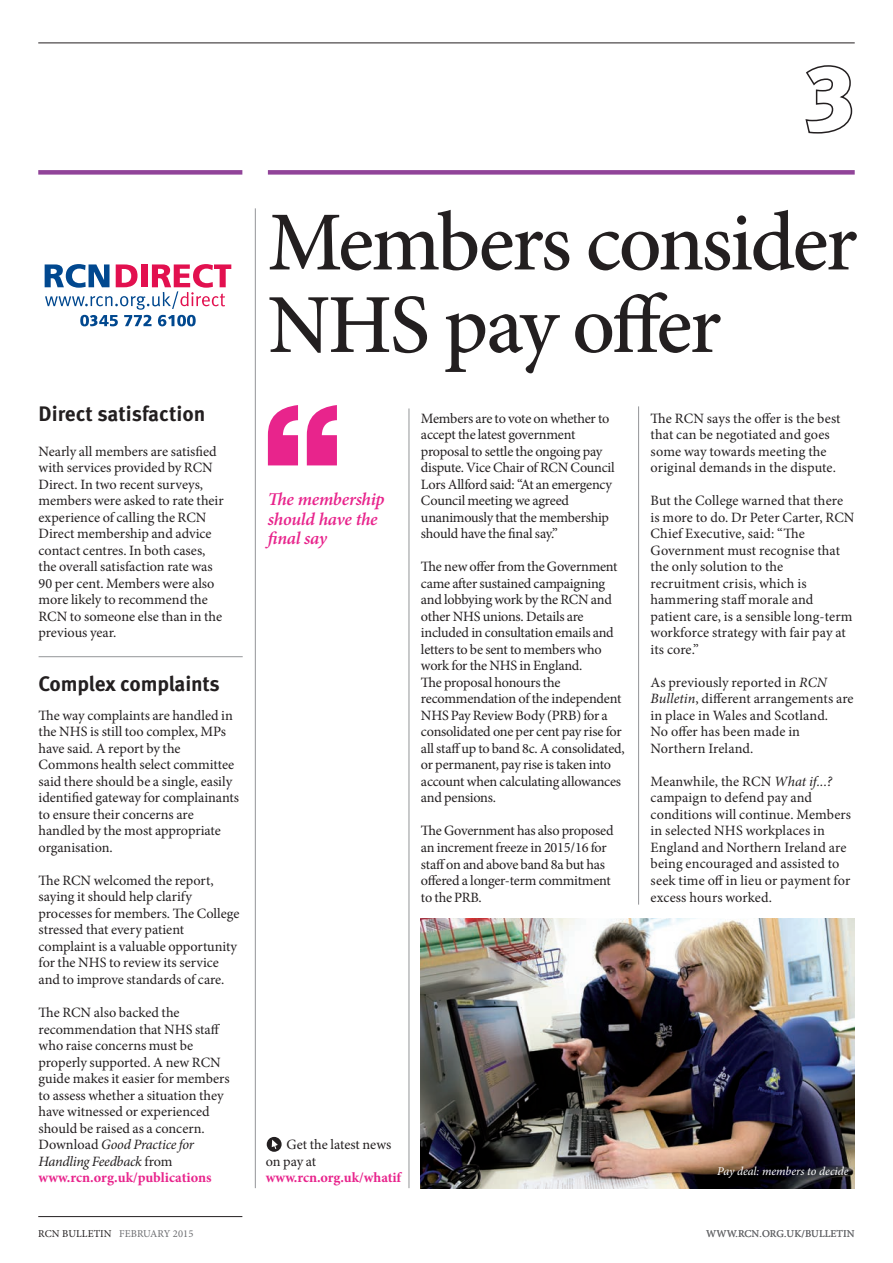
<style>
.page{position:relative;width:893px;height:1263px;background:#fff}
.page>*{position:absolute;margin:0;border:0;box-sizing:border-box;transform-origin:0 0}
.Headline{font:500 84px/82.5px "Minion Pro";letter-spacing:-.03em;color:#231f20}
.Subhead{font:700 21px "Meta OT";letter-spacing:-.01em;color:#231f20}
.Pull_quote{font:italic 600 18px/19.5px "Minion Pro";letter-spacing:-.015em;color:#e8248c}
.Body{font:14.25px/16.5px "Minion Pro";letter-spacing:-.005em;color:#231f20}
.caption_on_white{font:italic 12px "Minion Pro";letter-spacing:-.005em;color:#fff}
.t1{font:10.5px "Minion Pro";letter-spacing:.01em;color:#6c6d70}
.s1{font-style:italic}
.s2{font-weight:700;color:#e8248c}
.s3{color:#231f20}
</style>
<div class="page">
<hr style="left:38px;top:43px;width:817px;height:1px;background:#231f20">
<hr style="left:38px;top:1216px;width:204px;height:1px;background:#231f20">
<div style="left:268px;top:170px;width:587px;height:5px;background:#914499"></div>
<div style="left:38px;top:170px;width:204px;height:5px;background:#914499"></div>
<hr style="left:255px;top:208px;width:1px;height:980px;background:#939598">
<hr style="left:409px;top:408px;width:1px;height:780px;background:#939598">
<hr style="left:638px;top:406px;width:1px;height:499px;background:#939598">
<svg style="left:268px;top:405px;width:69px;height:60px"></svg>
<img style="left:421px;top:918px;width:434px;height:270px">
<svg style="left:805px;top:65px;width:48px;height:69px"></svg>
<hr style="left:39px;top:656px;width:204px;height:1px;background:#939598">
<svg style="left:267px;top:1137px;width:15px;height:15px"></svg>
<svg style="left:45px;top:264px;width:186px;height:62px"></svg>
<p class="Subhead" style="left:39px;top:400px;width:168px">Direct satisfaction</p>
<p class="Body" style="left:39px;top:443px;width:187px">Nearly all members are satisfied with services provided by RCN<br>Direct. In two recent surveys, members were asked to rate their experience of calling the RCN<br>Direct membership and advice contact centres. In both cases, the overall satisfaction rate was<br>90 per cent. Members were also more likely to recommend the<br>RCN to someone else than in the previous year.</p>
<p class="Subhead" style="left:39px;top:670px;width:183px">Complex complaints</p>
<p class="Body" style="left:39px;top:707px;width:202px">The way complaints are handled in the NHS is still too complex, MPs have said. A report by the<br>Commons health select committee said there should be a single, easily identified gateway for complainants to ensure their concerns are handled by the most appropriate organisation.</p>
<p class="Body" style="left:39px;top:872px;width:202px">The RCN welcomed the report, saying it should help clarify processes for members. The College stressed that every patient complaint is a valuable opportunity for the NHS to review its service and to improve standards of care.</p>
<p class="Body" style="left:39px;top:1004px;width:193px">The RCN also backed the recommendation that NHS staff who raise concerns must be properly supported. A new RCN guide makes it easier for members to assess whether a situation they have witnessed or experienced should be raised as a concern.<br>Download <span class="s1">Good Practice for<br>Handling Feedback</span> from <span class="s2">www.rcn.org.uk/publications</span></p>
<p class="Headline" style="left:268px;top:201px;width:591px">Members consider<br>NHS pay offer</p>
<p class="Body" style="left:421px;top:410px;width:195px">Members are to vote on whether to accept the latest government proposal to settle the ongoing pay dispute. Vice Chair of RCN Council<br>Lors Allford said: “At an emergency<br>Council meeting we agreed unanimously that the membership should have the final say.”</p>
<p class="Body" style="left:421px;top:559px;width:205px">The new offer from the Government came after sustained campaigning and lobbying work by the RCN and other NHS unions. Details are included in consultation emails and letters to be sent to members who work for the NHS in England.<br>The proposal honours the recommendation of the independent<br>NHS Pay Review Body (PRB) for a consolidated one per cent pay rise for all staff up to band 8c. A consolidated, or permanent, pay rise is taken into account when calculating allowances and pensions.</p>
<p class="Body" style="left:421px;top:823px;width:194px">The Government has also proposed an increment freeze in 2015/16 for staff on and above band 8a but has offered a longer-term commitment to the PRB.</p>
<p class="Body" style="left:651px;top:410px;width:192px">The RCN says the offer is the best that can be negotiated and goes some way towards meeting the original demands in the dispute.</p>
<p class="Body" style="left:651px;top:493px;width:205px">But the College warned that there is more to do. Dr Peter Carter, RCN<br>Chief Executive, said: “The<br>Government must recognise that the only solution to the recruitment crisis, which is hammering staff morale and patient care, is a sensible long-term workforce strategy with fair pay at its core.”</p>
<p class="Body" style="left:651px;top:674px;width:205px">As previously reported in <span class="s1">RCN<br>Bulletin</span>, different arrangements are in place in Wales and Scotland.<br>No offer has been made in<br>Northern Ireland.</p>
<p class="Body" style="left:651px;top:773px;width:202px">Meanwhile, the RCN <span class="s1">What if...? </span>campaign to defend pay and conditions will continue. Members in selected NHS workplaces in<br>England and Northern Ireland are being encouraged and assisted to seek time off in lieu or payment for excess hours worked.</p>
<p class="Pull_quote" style="left:268px;top:490px;width:118px">The membership should have the final say</p>
<p class="Body" style="left:266px;top:1136px;width:137px;text-indent:21px">Get the latest news on pay at <span class="s2">www.rcn.org.uk/whatif</span></p>
<p class="caption_on_white" style="left:717px;top:1162px;width:133px">Pay deal: members to decide</p>
<p class="t1" style="left:38px;top:1226px;width:157px"><span class="s3">RCN BULLETIN</span> FEBRUARY 2015</p>
<p class="t1" style="left:706px;top:1226px;width:150px">WWW.RCN.ORG.UK/BULLETIN</p>
</div>
